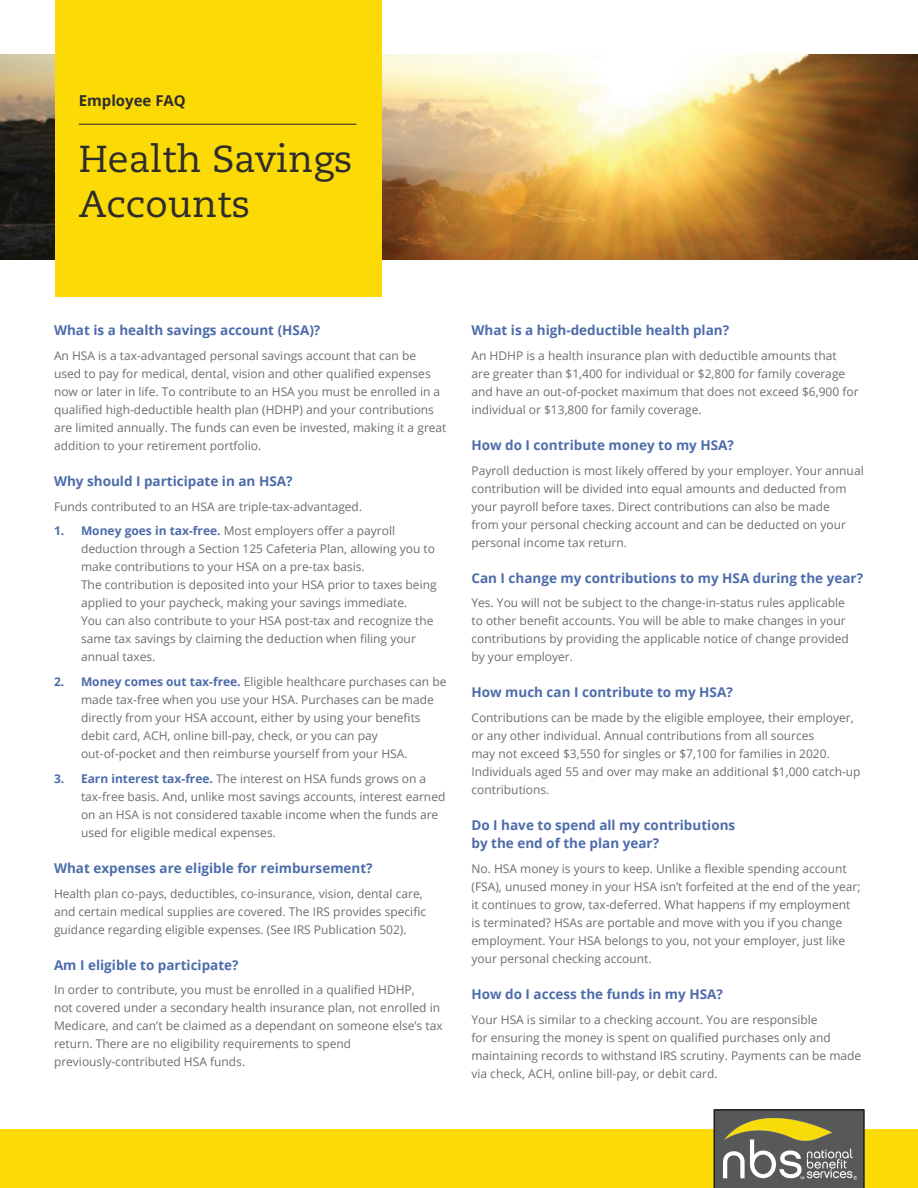
<style>
.page{position:relative;width:918px;height:1188px;background:#fff}
.page>*{position:absolute;margin:0;border:0;box-sizing:border-box;transform-origin:0 0}
.t1{font:37.5px/45px "Caecilia";color:#2e2c2c}
.t2{font:700 15px "Open Sans";color:#2e2c2c}
.t3{font:700 13.5px/18px "Open Sans";color:#4d6caa}
.t4{font:12px/18px "Open Sans";color:#6e6e6e}
.s1{font-weight:700;color:#4d6caa}
</style>
<div class="page">
<img style="left:0;top:54px;width:918px;height:205px">
<div style="left:55px;top:0;width:326px;height:297px;background:#fbda05"></div>
<hr style="left:79px;top:124px;width:277px;height:1px;background:#231f20">
<div style="left:0;top:1130px;width:918px;height:58px;background:#fbda05"></div>
<svg style="left:714px;top:1109px;width:151px;height:79px;background:#525253"></svg>
<img style="left:723px;top:1119px;width:134px;height:61px">
<p class="t2" style="left:79px;top:90px;width:109px">Employee FAQ</p>
<h1 class="t1" style="left:79px;top:138px;width:275px">Health Savings<br>Accounts</h1>
<p class="t3" style="left:54px;top:321px;width:268px">What is a health savings account (HSA)?</p>
<p class="t4" style="left:54px;top:346px;width:394px">An HSA is a tax-advantaged personal savings account that can be<br>used to pay for medical, dental, vision and other qualified expenses now or later in life. To contribute to an HSA you must be enrolled in a qualified high-deductible health plan (HDHP) and your contributions are limited annually. The funds can even be invested, making it a great addition to your retirement portfolio.</p>
<p class="t3" style="left:54px;top:472px;width:240px">Why should I participate in an HSA?</p>
<p class="t4" style="left:54px;top:497px;width:310px">Funds contributed to an HSA are triple-tax-advantaged.</p>
<p class="t4" style="left:81px;top:522px;width:357px;text-indent:-27px"><span class="s1">1. Money goes in tax-free.</span> Most employers offer a payroll deduction through a Section 125 Cafeteria Plan, allowing you to make contributions to your HSA on a pre-tax basis.<br>The contribution is deposited into your HSA prior to taxes being applied to your paycheck, making your savings immediate.<br>You can also contribute to your HSA post-tax and recognize the same tax savings by claiming the deduction when filing your annual taxes.</p>
<p class="t4" style="left:81px;top:672px;width:367px;text-indent:-27px"><span class="s1">2. Money comes out tax-free.</span> Eligible healthcare purchases can be made tax-free when you use your HSA. Purchases can be made directly from your HSA account, either by using your benefits debit card, ACH, online bill-pay, check, or you can pay out-of-pocket and then reimburse yourself from your HSA.</p>
<p class="t4" style="left:81px;top:769px;width:366px;text-indent:-27px"><span class="s1">3. Earn interest tax-free.</span> The interest on HSA funds grows on a tax-free basis. And, unlike most savings accounts, interest earned on an HSA is not considered taxable income when the funds are used for eligible medical expenses.</p>
<p class="t3" style="left:54px;top:859px;width:320px">What expenses are eligible for reimbursement?</p>
<p class="t4" style="left:54px;top:884px;width:374px">Health plan co-pays, deductibles, co-insurance, vision, dental care, and certain medical supplies are covered. The IRS provides specific guidance regarding eligible expenses. (See IRS Publication 502).</p>
<p class="t3" style="left:54px;top:955px;width:186px">Am I eligible to participate?</p>
<p class="t4" style="left:54px;top:981px;width:390px">In order to contribute, you must be enrolled in a qualified HDHP,<br>not covered under a secondary health insurance plan, not enrolled in Medicare, and can’t be claimed as a dependant on someone else’s tax return. There are no eligibility requirements to spend previously-contributed HSA funds.</p>
<p class="t3" style="left:471px;top:321px;width:259px">What is a high-deductible health plan?</p>
<p class="t4" style="left:471px;top:346px;width:389px">An HDHP is a health insurance plan with deductible amounts that<br>are greater than $1,400 for individual or $2,800 for family coverage and have an out-of-pocket maximum that does not exceed $6,900 for individual or $13,800 for family coverage.</p>
<p class="t3" style="left:471px;top:436px;width:264px">How do I contribute money to my HSA?</p>
<p class="t4" style="left:471px;top:461px;width:394px">Payroll deduction is most likely offered by your employer. Your annual contribution will be divided into equal amounts and deducted from your payroll before taxes. Direct contributions can also be made<br>from your personal checking account and can be deducted on your personal income tax return.</p>
<p class="t3" style="left:471px;top:568px;width:393px">Can I change my contributions to my HSA during the year?</p>
<p class="t4" style="left:471px;top:594px;width:379px">Yes. You will not be subject to the change-in-status rules applicable to other benefit accounts. You will be able to make changes in your contributions by providing the applicable notice of change provided by your employer.</p>
<p class="t3" style="left:471px;top:683px;width:263px">How much can I contribute to my HSA?</p>
<p class="t4" style="left:471px;top:708px;width:391px">Contributions can be made by the eligible employee, their employer, or any other individual. Annual contributions from all sources<br>may not exceed $3,550 for singles or $7,100 for families in 2020.<br>Individuals aged 55 and over may make an additional $1,000 catch-up contributions.</p>
<p class="t3" style="left:471px;top:816px;width:265px">Do I have to spend all my contributions by the end of the plan year?</p>
<p class="t4" style="left:471px;top:859px;width:391px">No. HSA money is yours to keep. Unlike a flexible spending account (FSA), unused money in your HSA isn’t forfeited at the end of the year; it continues to grow, tax-deferred. What happens if my employment is terminated? HSAs are portable and move with you if you change employment. Your HSA belongs to you, not your employer, just like your personal checking account.</p>
<p class="t3" style="left:471px;top:985px;width:253px">How do I access the funds in my HSA?</p>
<p class="t4" style="left:471px;top:1010px;width:391px">Your HSA is similar to a checking account. You are responsible<br>for ensuring the money is spent on qualified purchases only and maintaining records to withstand IRS scrutiny. Payments can be made via check, ACH, online bill-pay, or debit card.</p>
</div>
